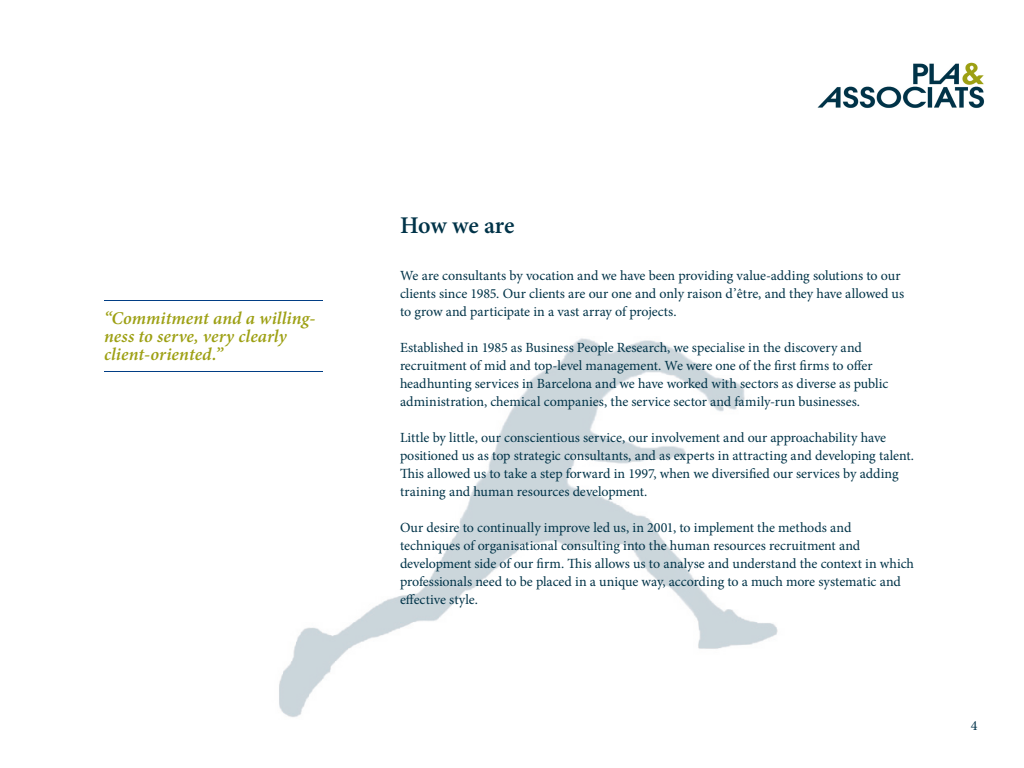
<style>
.page{position:relative;width:1024px;height:768px;background:#fff}
.page>*{position:absolute;margin:0;border:0;box-sizing:border-box;transform-origin:0 0}
.t1{font:600 24px "Minion Pro";letter-spacing:-.01em;color:#003348}
.t2{font:italic 600 18px/18px "Minion Pro";letter-spacing:.005em;color:#9da013}
.t3{font:14px/18px "Minion Pro";letter-spacing:-.005em;color:#003348}
.t4{font:14px "Minion Pro";color:#003249}
</style>
<div class="page">
<img style="left:279px;top:338px;width:499px;height:379px">
<img style="left:817px;top:62px;width:168px;height:46px">
<hr style="left:104px;top:300px;width:219px;height:1px;background:#013e85">
<hr style="left:104px;top:371px;width:219px;height:1px;background:#013e85">
<p class="t2" style="left:104px;top:309px;width:213px">“Commitment and a willing&shy;ness to serve, very clearly</p>
<p class="t2" style="left:104px;top:345px;width:121px">client-oriented.”</p>
<p class="t1" style="left:400px;top:209px;width:116px">How we are</p>
<p class="t3" style="left:400px;top:267px;width:506px">We are consultants by vocation and we have been providing value-adding solutions to our clients since 1985. Our clients are our one and only raison d’être, and they have allowed us to grow and participate in a vast array of projects.</p>
<p class="t3" style="left:400px;top:339px;width:463px">Established in 1985 as Business People Research, we specialise in the discovery and</p>
<p class="t3" style="left:400px;top:357px;width:474px">recruitment of mid and top-level management. We were one of the first firms to offer</p>
<p class="t3" style="left:400px;top:375px;width:490px">headhunting services in Barcelona and we have worked with sectors as diverse as public administration, chemical companies, the service sector and family-run businesses.</p>
<p class="t3" style="left:400px;top:429px;width:515px">Little by little, our conscientious service, our involvement and our approachability have positioned us as top strategic consultants, and as experts in attracting and developing talent.<br>This allowed us to take a step forward in 1997, when we diversified our services by adding training and human resources development.</p>
<p class="t3" style="left:400px;top:519px;width:453px">Our desire to continually improve led us, in 2001, to implement the methods and</p>
<p class="t3" style="left:400px;top:537px;width:462px">techniques of organisational consulting into the human resources recruitment and</p>
<p class="t3" style="left:400px;top:555px;width:516px">development side of our firm. This allows us to analyse and understand the context in which professionals need to be placed in a unique way, according to a much more systematic and effective style.</p>
<p class="t4" style="left:971px;top:716px;width:8px">4</p>
</div>
